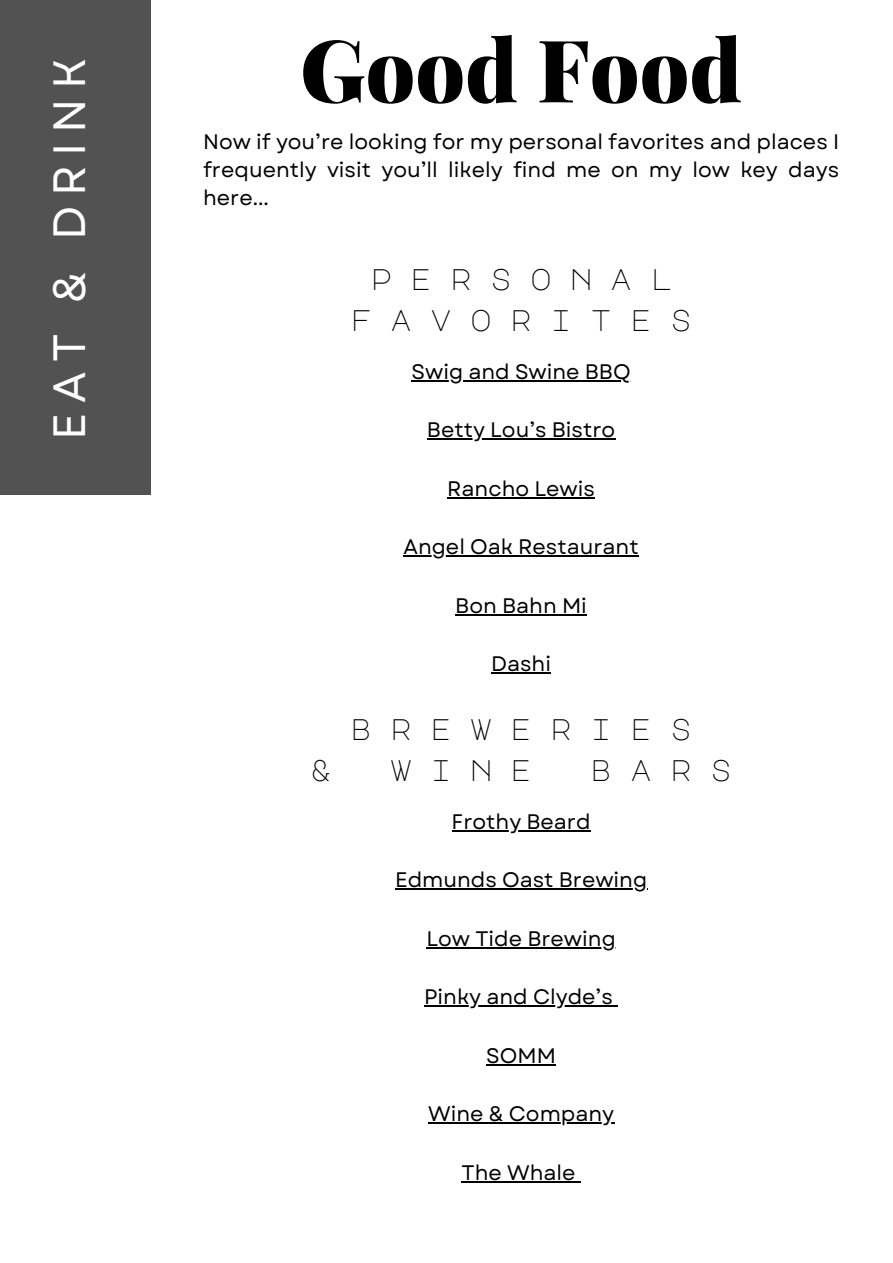
<style>
.page{position:relative;width:893px;height:1263px;background:#fff}
.page>*{position:absolute;margin:0;border:0;box-sizing:border-box;transform-origin:0 0}
.t1{font:900 86.47px "Playfair Display";color:#000}
.t2{font:45.22px "Garet";letter-spacing:.215em;color:#fff}
.t3{font:29.55px/41.1px "Major Mono Display";letter-spacing:.615em;color:#000;text-align:center}
.t4{font:21px/28.3px "Garet";color:#000;text-align:justify}
</style>
<div class="page">
<div style="left:0;top:0;width:151px;height:494px;background:#525252"></div>
<hr style="left:451px;top:830px;width:139px;height:1px;background:#000">
<hr style="left:395px;top:888px;width:252px;height:2px;background:#000">
<hr style="left:426px;top:947px;width:190px;height:1px;background:#000">
<hr style="left:424px;top:1005px;width:189px;height:2px;background:#000">
<hr style="left:486px;top:1064px;width:70px;height:1px;background:#000">
<hr style="left:428px;top:1122px;width:186px;height:2px;background:#000">
<hr style="left:461px;top:1181px;width:114px;height:1px;background:#000">
<hr style="left:411px;top:380px;width:219px;height:1px;background:#000">
<hr style="left:427px;top:438px;width:188px;height:2px;background:#000">
<hr style="left:447px;top:497px;width:148px;height:1px;background:#000">
<hr style="left:403px;top:555px;width:236px;height:2px;background:#000">
<hr style="left:455px;top:614px;width:132px;height:1px;background:#000">
<hr style="left:491px;top:672px;width:60px;height:2px;background:#000">
<h2 class="t2" style="left:37px;top:440px;width:383px;rotate:-90deg">EAT &amp; DRINK</h2>
<h1 class="t1" style="left:300px;top:9px;width:443px">Good Food</h1>
<p class="t4" style="left:203px;top:127px;width:637px">Now if you’re looking for my personal favorites and places I frequently visit you’ll likely find me on my low key days here...</p>
<h3 class="t3" style="left:350px;top:257px;width:343px">PERSONAL<br>FAVORITES</h3>
<p class="t4" style="left:411px;top:357px;width:220px">Swig and Swine BBQ</p>
<p class="t4" style="left:427px;top:416px;width:190px">Betty Lou’s Bistro</p>
<p class="t4" style="left:447px;top:474px;width:149px">Rancho Lewis</p>
<p class="t4" style="left:403px;top:533px;width:237px">Angel Oak Restaurant</p>
<p class="t4" style="left:455px;top:591px;width:133px">Bon Bahn Mi</p>
<p class="t4" style="left:491px;top:650px;width:61px">Dashi</p>
<h3 class="t3" style="left:350px;top:707px;width:343px">BREWERIES</h3>
<h3 class="t3" style="left:310px;top:748px;width:23px">&amp;</h3>
<h3 class="t3" style="left:390px;top:748px;width:143px">WINE</h3>
<h3 class="t3" style="left:590px;top:748px;width:143px">BARS</h3>
<p class="t4" style="left:451px;top:807px;width:140px">Frothy Beard</p>
<p class="t4" style="left:395px;top:865px;width:254px">Edmunds Oast Brewing</p>
<p class="t4" style="left:426px;top:924px;width:191px">Low Tide Brewing</p>
<p class="t4" style="left:424px;top:982px;width:190px">Pinky and Clyde’s</p>
<p class="t4" style="left:486px;top:1041px;width:71px">SOMM</p>
<p class="t4" style="left:428px;top:1099px;width:188px">Wine &amp; Company</p>
<p class="t4" style="left:461px;top:1158px;width:116px">The Whale</p>
</div>
